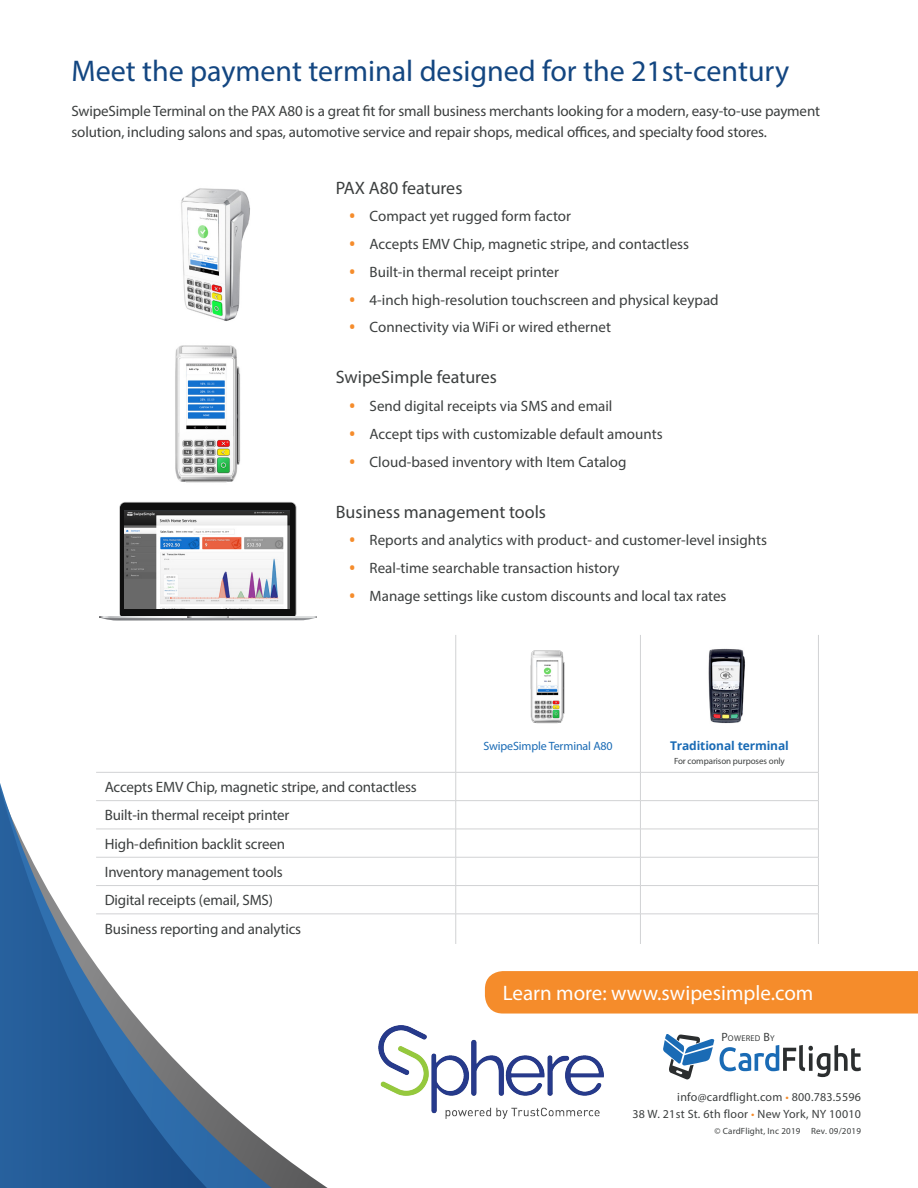
<style>
.page{position:relative;width:918px;height:1188px;background:#fff}
.page>*{position:absolute;margin:0;border:0;box-sizing:border-box;transform-origin:0 0}
.t1{font:30px "Myriad Pro";color:#134681}
.subhead{font:21px "Myriad Pro";color:#fff}
.subhead_-_back_page{font:18px "Myriad Pro";color:#3c3f3f}
.body{font:15px/21px "Myriad Pro";letter-spacing:-.005em;color:#3c3f3f}
.t2{font:12px/16.5px "Myriad Pro";letter-spacing:.02em;color:#3c3f3f;text-align:right}
.body-2{font:12px "Myriad Pro";letter-spacing:-.01em;color:#1a6bb5}
.body-3{font:700 12px "Open Sans";letter-spacing:-.01em;color:#1a6bb5}
.body-4{font:9px "Myriad Pro";letter-spacing:.02em;color:#3c3f3f}
.body-5{font:9px "Myriad Pro";letter-spacing:-.005em;color:#3c3f3f}
.t3{font:8.4px "Myriad Pro";letter-spacing:.03em;color:#3c3f3f}
.s1{font-family:"Open Sans";font-weight:700;color:#f58c2b}
.s2{font-size:12px}
.s3{color:#f58c2b}
</style>
<div class="page">
<svg style="left:247px;top:1127px;width:78px;height:61px"></svg>
<svg style="left:0;top:783px;width:247px;height:405px"></svg>
<svg style="left:663px;top:1034px;width:198px;height:46px"></svg>
<div style="left:485px;top:971px;width:433px;height:43px;background:#f58c2b"></div>
<svg style="left:99px;top:502px;width:217px;height:118px"></svg>
<img style="left:125px;top:510px;width:165px;height:99px">
<img style="left:175px;top:345px;width:65px;height:138px">
<svg style="left:96px;top:773px;width:722px;height:171px"></svg>
<svg style="left:818px;top:773px;width:1px;height:141px"></svg>
<hr style="left:456px;top:829px;width:184px;height:1px;background:#d1d2d4">
<hr style="left:640px;top:829px;width:179px;height:1px;background:#d1d2d4">
<hr style="left:456px;top:857px;width:184px;height:1px;background:#d1d2d4">
<hr style="left:640px;top:857px;width:179px;height:1px;background:#d1d2d4">
<hr style="left:456px;top:635px;width:1px;height:137px;background:#d1d2d4">
<hr style="left:640px;top:635px;width:1px;height:137px;background:#d1d2d4">
<hr style="left:818px;top:635px;width:1px;height:137px;background:#d1d2d4">
<hr style="left:818px;top:914px;width:1px;height:30px;background:#d1d2d4">
<hr style="left:456px;top:772px;width:184px;height:1px;background:#d1d2d4">
<hr style="left:640px;top:772px;width:179px;height:1px;background:#d1d2d4">
<hr style="left:96px;top:772px;width:360px;height:1px;background:#d1d2d4">
<hr style="left:96px;top:829px;width:360px;height:1px;background:#d1d2d4">
<hr style="left:96px;top:857px;width:360px;height:1px;background:#d1d2d4">
<svg style="left:456px;top:773px;width:1px;height:141px"></svg>
<svg style="left:640px;top:773px;width:1px;height:141px"></svg>
<hr style="left:456px;top:914px;width:1px;height:30px;background:#d1d2d4">
<hr style="left:640px;top:914px;width:1px;height:30px;background:#d1d2d4">
<hr style="left:96px;top:800px;width:360px;height:1px;background:#d1d2d4">
<hr style="left:456px;top:800px;width:184px;height:1px;background:#d1d2d4">
<hr style="left:640px;top:800px;width:179px;height:1px;background:#d1d2d4">
<hr style="left:96px;top:885px;width:360px;height:1px;background:#d1d2d4">
<hr style="left:456px;top:885px;width:184px;height:1px;background:#d1d2d4">
<hr style="left:640px;top:885px;width:179px;height:1px;background:#d1d2d4">
<hr style="left:96px;top:914px;width:360px;height:1px;background:#d1d2d4">
<hr style="left:456px;top:914px;width:184px;height:1px;background:#d1d2d4">
<hr style="left:640px;top:914px;width:179px;height:1px;background:#d1d2d4">
<img style="left:530px;top:650px;width:35px;height:74px">
<img style="left:708px;top:648px;width:37px;height:76px">
<img style="left:181px;top:188px;width:69px;height:133px">
<img style="left:378px;top:1025px;width:226px;height:94px">
<p class="t1" style="left:72px;top:53px;width:719px">Meet the payment terminal designed for the 21st-century</p>
<p class="body" style="left:72px;top:100px;width:750px">SwipeSimple Terminal on the PAX A80 is a great fit for small business merchants looking for a modern, easy-to-use payment solution, including salons and spas, automotive service and repair shops, medical offices, and specialty food stores.</p>
<p class="subhead_-_back_page" style="left:336px;top:176px;width:128px">PAX A80 features</p>
<p class="body" style="left:349px;top:206px;width:223px"><span class="s1">•</span> Compact yet rugged form factor</p>
<p class="body" style="left:349px;top:233px;width:341px"><span class="s1">•</span> Accepts EMV Chip, magnetic stripe, and contactless</p>
<p class="body" style="left:349px;top:261px;width:211px"><span class="s1">•</span> Built-in thermal receipt printer</p>
<p class="body" style="left:349px;top:289px;width:371px"><span class="s1">•</span> 4-inch high-resolution touchscreen and physical keypad</p>
<p class="body" style="left:349px;top:317px;width:263px"><span class="s1">•</span> Connectivity via WiFi or wired ethernet</p>
<p class="subhead_-_back_page" style="left:336px;top:366px;width:163px">SwipeSimple features</p>
<p class="body" style="left:349px;top:395px;width:265px"><span class="s1">•</span> Send digital receipts via SMS and email</p>
<p class="body" style="left:349px;top:423px;width:315px"><span class="s1">•</span> Accept tips with customizable default amounts</p>
<p class="body" style="left:349px;top:451px;width:279px"><span class="s1">•</span> Cloud-based inventory with Item Catalog</p>
<p class="subhead_-_back_page" style="left:336px;top:500px;width:212px">Business management tools</p>
<p class="body" style="left:349px;top:530px;width:419px"><span class="s1">•</span> Reports and analytics with product- and customer-level insights</p>
<p class="body" style="left:349px;top:557px;width:272px"><span class="s1">•</span> Real-time searchable transaction history</p>
<p class="body" style="left:349px;top:585px;width:379px"><span class="s1">•</span> Manage settings like custom discounts and local tax rates</p>
<p class="body" style="left:105px;top:776px;width:314px">Accepts EMV Chip, magnetic stripe, and contactless</p>
<p class="body" style="left:105px;top:805px;width:186px">Built-in thermal receipt printer</p>
<p class="body" style="left:105px;top:833px;width:182px">High-definition backlit screen</p>
<p class="body" style="left:105px;top:861px;width:180px">Inventory management tools</p>
<p class="body" style="left:105px;top:889px;width:170px">Digital receipts (email, SMS)</p>
<p class="body" style="left:105px;top:918px;width:198px">Business reporting and analytics</p>
<p class="body-2" style="left:483px;top:739px;width:131px">SwipeSimple Terminal A80</p>
<p class="body-3" style="left:670px;top:737px;width:120px">Traditional terminal</p>
<p class="body-5" style="left:674px;top:755px;width:112px">For comparison purposes only</p>
<p class="subhead" style="left:503px;top:980px;width:312px">Learn more: www.swipesimple.com</p>
<p class="t3" style="left:721px;top:1033px;width:55px"><span class="s2">P</span>OWERED <span class="s2">B</span>Y</p>
<p class="t2" style="left:633px;top:1089px;width:230px">info@cardflight.com <span class="s3">•</span> 800.783.5596<br>38 W. 21st St. 6th floor <span class="s3">•</span> New York, NY 10010</p>
<p class="body-4" style="left:714px;top:1125px;width:148px">© CardFlight, Inc 2019 Rev. 09/2019</p>
</div>
